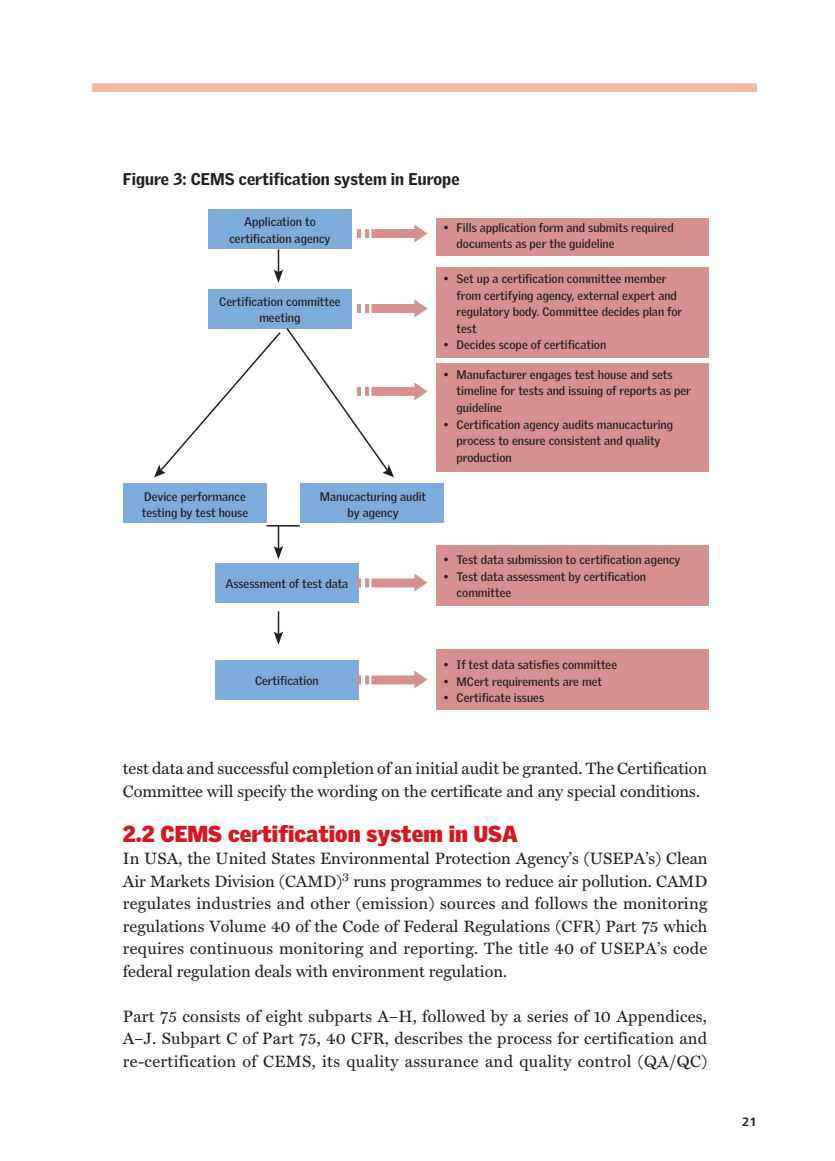
<style>
.page{position:relative;width:835px;height:1161px;background:#fff}
.page>*{position:absolute;margin:0;border:0;box-sizing:border-box;transform-origin:0 0}
._01_CroshedHead_A{font:900 22.5px "Griffith Gothic";color:#d7171f}
.t1{font:16.5px/22.5px "Miller Text";color:#231f20;text-align:justify}
.Table___Graph_head{font:900 16.5px "Griffith Gothic";color:#231f20}
.Table_text{font:700 12px/16.5px "Griffith Gothic";color:#231f20}
.t2{font:700 condensed 12px "Frutiger";color:#231f20;scale:1.2 1}
</style>
<div class="page">
<div style="left:92px;top:83px;width:665px;height:9px;background:#f3b8a1"></div>
<div style="left:208px;top:209px;width:144px;height:40px;background:#7dacdb"></div>
<div style="left:208px;top:289px;width:144px;height:39px;background:#7dacdb"></div>
<div style="left:123px;top:483px;width:143px;height:40px;background:#7dacdb"></div>
<div style="left:300px;top:483px;width:143px;height:40px;background:#7dacdb"></div>
<div style="left:215px;top:563px;width:144px;height:40px;background:#7dacdb"></div>
<div style="left:215px;top:660px;width:144px;height:40px;background:#7dacdb"></div>
<div style="left:436px;top:218px;width:273px;height:37px;background:#d59090"></div>
<div style="left:436px;top:267px;width:273px;height:90px;background:#d59090"></div>
<div style="left:436px;top:364px;width:273px;height:108px;background:#d59090"></div>
<div style="left:436px;top:545px;width:273px;height:60px;background:#d59090"></div>
<div style="left:436px;top:649px;width:273px;height:61px;background:#d59090"></div>
<svg style="left:274px;top:249px;width:9px;height:34px"></svg>
<svg style="left:274px;top:526px;width:9px;height:33px"></svg>
<svg style="left:274px;top:611px;width:9px;height:34px"></svg>
<hr style="left:266px;top:525px;width:34px;height:1px;background:#231f20">
<svg style="left:357px;top:229px;width:12px;height:9px"></svg>
<div style="left:371px;top:229px;width:46px;height:9px;background:#d59090"></div>
<svg style="left:414px;top:225px;width:13px;height:17px"></svg>
<svg style="left:357px;top:304px;width:12px;height:9px"></svg>
<div style="left:371px;top:304px;width:46px;height:9px;background:#d59090"></div>
<svg style="left:414px;top:299px;width:13px;height:18px"></svg>
<svg style="left:154px;top:328px;width:240px;height:149px"></svg>
<div style="left:371px;top:387px;width:46px;height:9px;background:#d59090"></div>
<svg style="left:414px;top:382px;width:13px;height:18px"></svg>
<svg style="left:357px;top:578px;width:12px;height:9px"></svg>
<div style="left:371px;top:578px;width:46px;height:9px;background:#d59090"></div>
<svg style="left:414px;top:573px;width:13px;height:18px"></svg>
<svg style="left:357px;top:675px;width:12px;height:9px"></svg>
<div style="left:371px;top:675px;width:46px;height:9px;background:#d59090"></div>
<svg style="left:414px;top:670px;width:13px;height:18px"></svg>
<p class="Table___Graph_head" style="left:123px;top:169px;width:338px">Figure 3: CEMS certification system in Europe</p>
<p class="Table_text" style="left:229px;top:214px;width:103px;text-align:center">Application to certification agency</p>
<p class="Table_text" style="left:457px;top:219px;width:219px;text-indent:-13px">• Fills application form and submits required documents as per the guideline</p>
<p class="Table_text" style="left:457px;top:270px;width:227px;text-indent:-13px">• Set up a certification committee member from certifying agency, external expert and regulatory body. Committee decides plan for test</p>
<p class="Table_text" style="left:444px;top:336px;width:164px">• Decides scope of certification</p>
<p class="Table_text" style="left:457px;top:366px;width:236px;text-indent:-13px">• Manufacturer engages test house and sets timeline for tests and issuing of reports as per guideline</p>
<p class="Table_text" style="left:457px;top:416px;width:218px;text-indent:-13px">• Certification agency audits manucacturing process to ensure consistent and quality production</p>
<p class="Table_text" style="left:219px;top:293px;width:123px;text-align:center">Certification committee meeting</p>
<p class="Table_text" style="left:142px;top:488px;width:108px">Device performance testing by test house</p>
<p class="Table_text" style="left:320px;top:488px;width:108px;text-align:center">Manucacturing audit by agency</p>
<p class="Table_text" style="left:225px;top:575px;width:124px">Assessment of test data</p>
<p class="Table_text" style="left:444px;top:551px;width:238px">• Test data submission to certification agency</p>
<p class="Table_text" style="left:457px;top:568px;width:191px;text-indent:-13px">• Test data assessment by certification committee</p>
<p class="Table_text" style="left:255px;top:672px;width:65px">Certification</p>
<p class="Table_text" style="left:444px;top:656px;width:175px">• If test data satisfies committee</p>
<p class="Table_text" style="left:444px;top:673px;width:160px">• MCert requirements are met</p>
<p class="Table_text" style="left:444px;top:689px;width:102px">• Certificate issues</p>
<p class="t1" style="left:123px;top:757px;width:586px">test data and successful completion of an initial audit be granted. The Certification<br>Committee will specify the wording on the certificate and any special conditions.</p>
<p class="_01_CroshedHead_A" style="left:123px;top:820px;width:396px">2.2 CEMS certification system in USA</p>
<p class="t1" style="left:123px;top:847px;width:586px">In USA, the United States Environmental Protection Agency’s (USEPA’s) Clean Air Markets Division (CAMD)<sup>3</sup> runs programmes to reduce air pollution. CAMD regulates industries and other (emission) sources and follows the monitoring regulations Volume 40 of the Code of Federal Regulations (CFR) Part 75 which requires continuous monitoring and reporting. The title 40 of USEPA’s code federal regulation deals with environment regulation.</p>
<p class="t1" style="left:123px;top:1004px;width:586px">Part 75 consists of eight subparts A–H, followed by a series of 10 Appendices, A–J. Subpart C of Part 75, 40 CFR, describes the process for certification and re-certification of CEMS, its quality assurance and quality control (QA/QC)</p>
<p class="t2" style="left:742px;top:1115px;width:14px">21</p>
</div>
